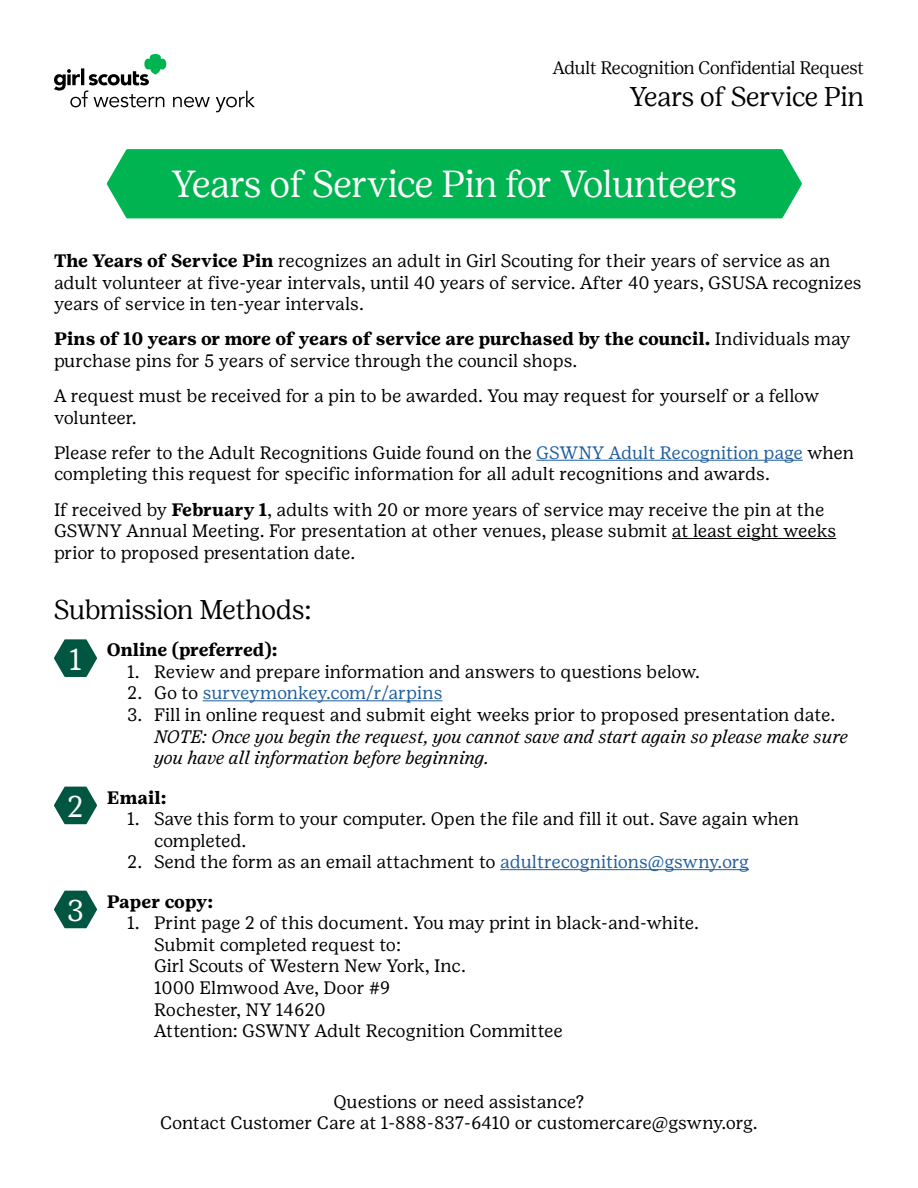
<style>
.page{position:relative;width:918px;height:1188px;background:#fff}
.page>*{position:absolute;margin:0;border:0;box-sizing:border-box;transform-origin:0 0}
.t1{font:300 37.5px "Girl Scout Display";letter-spacing:-.01em;color:#fff}
.t2{font:30px "Girl Scout Text";color:#fff}
.t3{font:300 27px "Girl Scout Display";color:#000}
.t4{font:18px/21.6px "Girl Scout Text";letter-spacing:-.005em;color:#000}
.t5{font:italic 18px/21.6px "Girl Scout Text";letter-spacing:-.01em;color:#000}
.t6{font:300 18px "Girl Scout Display";color:#000}
.t7{font:700 18px "Girl Scout Text";color:#000}
.t8{font:18px "Girl Scout Text";letter-spacing:-.005em;color:#215e9e}
.s1{font-weight:700}
.s2{color:#215e9e}
.s3{color:#000}
</style>
<div class="page">
<svg style="left:54px;top:54px;width:112px;height:53px"></svg>
<svg style="left:173px;top:97px;width:37px;height:10px"></svg>
<svg style="left:216px;top:91px;width:39px;height:21px"></svg>
<hr style="left:536px;top:460px;width:267px;height:1px;background:#215e9e">
<hr style="left:672px;top:538px;width:164px;height:1px;background:#000">
<hr style="left:203px;top:700px;width:239px;height:1px;background:#215e9e">
<svg style="left:54px;top:639px;width:43px;height:38px"></svg>
<svg style="left:54px;top:787px;width:43px;height:37px"></svg>
<hr style="left:500px;top:869px;width:249px;height:1px;background:#215e9e">
<svg style="left:54px;top:891px;width:43px;height:37px"></svg>
<div style="left:107px;top:149px;width:695px;height:69px;background:#00b451"></div>
<p class="t6" style="left:553px;top:57px;width:313px">Adult Recognition Confidential Request</p>
<h3 class="t3" style="left:630px;top:81px;width:236px">Years of Service Pin</h3>
<h1 class="t1" style="left:172px;top:162px;width:567px">Years of Service Pin for Volunteers</h1>
<p class="t4" style="left:54px;top:250px;width:809px"><span class="s1">The Years of Service Pin</span> recognizes an adult in Girl Scouting for their years of service as an adult volunteer at five-year intervals, until 40 years of service. After 40 years, GSUSA recognizes years of service in ten-year intervals.</p>
<p class="t4" style="left:54px;top:328px;width:798px"><span class="s1">Pins of 10 years or more of years of service are purchased by the council.</span> Individuals may purchase pins for 5 years of service through the council shops.</p>
<p class="t4" style="left:54px;top:385px;width:767px">A request must be received for a pin to be awarded. You may request for yourself or a fellow volunteer.</p>
<p class="t4" style="left:54px;top:442px;width:802px">Please refer to the Adult Recognitions Guide found on the <span class="s2">GSWNY Adult Recognition page</span> when completing this request for specific information for all adult recognitions and awards.</p>
<p class="t4" style="left:54px;top:498px;width:784px">If received by <span class="s1">February 1</span>, adults with 20 or more years of service may receive the pin at the<br>GSWNY Annual Meeting. For presentation at other venues, please submit at least eight weeks prior to proposed presentation date.</p>
<h3 class="t3" style="left:54px;top:594px;width:259px">Submission Methods:</h3>
<p class="t7" style="left:107px;top:639px;width:172px">Online (preferred):</p>
<p class="t4" style="left:127px;top:661px;width:574px">1. Review and prepare information and answers to questions below.</p>
<p class="t8" style="left:127px;top:682px;width:317px"><span class="s3">2. Go to</span> surveymonkey.com/r/arpins</p>
<p class="t4" style="left:127px;top:704px;width:710px">3. Fill in online request and submit eight weeks prior to proposed presentation date.</p>
<p class="t5" style="left:154px;top:726px;width:696px">NOTE: Once you begin the request, you cannot save and start again so please make sure you have all information before beginning.</p>
<h2 class="t2" style="left:69px;top:641px;width:14px">1</h2>
<h2 class="t2" style="left:67px;top:789px;width:19px">2</h2>
<p class="t7" style="left:107px;top:786px;width:61px">Email:</p>
<p class="t4" style="left:154px;top:808px;width:646px;text-indent:-27px">1. Save this form to your computer. Open the file and fill it out. Save again when completed.</p>
<p class="t4" style="left:127px;top:851px;width:623px">2. Send the form as an email attachment to <span class="s2">adultrecognitions@gswny.org</span></p>
<h2 class="t2" style="left:67px;top:893px;width:19px">3</h2>
<p class="t7" style="left:107px;top:890px;width:108px">Paper copy:</p>
<p class="t4" style="left:154px;top:912px;width:546px;text-indent:-27px">1. Print page 2 of this document. You may print in black-and-white.<br>Submit completed request to:<br>Girl Scouts of Western New York, Inc.<br>1000 Elmwood Ave, Door #9<br>Rochester, NY 14620<br>Attention: GSWNY Adult Recognition Committee</p>
<p class="t4" style="left:160px;top:1090px;width:599px;text-align:center">Questions or need assistance?<br>Contact Customer Care at 1-888-837-6410 or customercare@gswny.org.</p>
</div>
